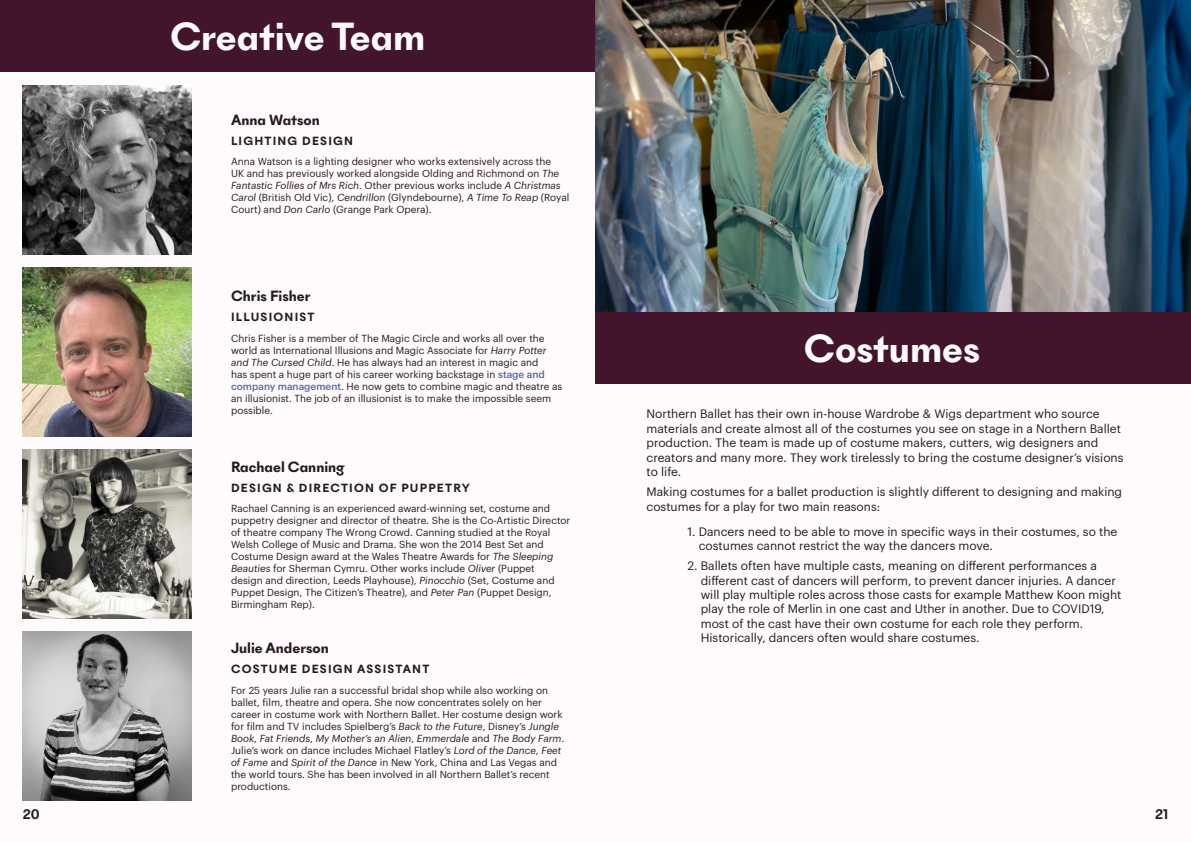
<style>
.page{position:relative;width:1191px;height:842px;background:#fffafc}
.page>*{position:absolute;margin:0;border:0;box-sizing:border-box;transform-origin:0 0}
.t1{font:700 39.5px "New Paris Skyline";color:#fffafc}
.t2{font:700 15px "New Paris Skyline";color:#271921}
.t3{font:700 14px "New Paris Skyline";color:#271920}
.t4{font:12px/14.4px "Graphik";color:#271921}
.t5{font:700 12px "New Paris Skyline";letter-spacing:.1em;color:#271921}
.t6{font:10px/12px "Graphik";color:#271921}
.s1{font-style:italic}
.s2{font-weight:500;color:#4f69b0}
</style>
<div class="page">
<div style="left:0;top:0;width:595px;height:71px;background:#42152d"></div>
<img style="left:23px;top:85px;width:169px;height:169px">
<img style="left:23px;top:267px;width:169px;height:169px">
<img style="left:23px;top:450px;width:169px;height:169px">
<img style="left:23px;top:632px;width:169px;height:168px">
<img style="left:596px;top:0;width:595px;height:312px">
<div style="left:596px;top:312px;width:595px;height:71px;background:#42152d"></div>
<h1 class="t1" style="left:170px;top:11px;width:257px">Creative Team</h1>
<h2 class="t2" style="left:231px;top:110px;width:90px">Anna Watson</h2>
<p class="t5" style="left:231px;top:133px;width:123px">LIGHTING DESIGN</p>
<p class="t6" style="left:231px;top:155px;width:340px">Anna Watson is a lighting designer who works extensively across the<br>UK and has previously worked alongside Olding and Richmond on <span class="s1">The Fantastic Follies of Mrs Rich</span>. Other previous works include <span class="s1">A Christmas Carol</span> (British Old Vic), <span class="s1">Cendrillon</span> (Glyndebourne), <span class="s1">A Time To Reap</span> (Royal Court) and <span class="s1">Don Carlo</span> (Grange Park Opera).</p>
<h2 class="t2" style="left:231px;top:286px;width:81px">Chris Fisher</h2>
<p class="t5" style="left:231px;top:309px;width:85px">ILLUSIONIST</p>
<p class="t6" style="left:231px;top:331px;width:333px">Chris Fisher is a member of The Magic Circle and works all over the world as International Illusions and Magic Associate for <span class="s1">Harry Potter and The Cursed Child</span>. He has always had an interest in magic and<br>has spent a huge part of his career working backstage in <span class="s2">stage and company management</span>. He now gets to combine magic and theatre as an illusionist. The job of an illusionist is to make the impossible seem possible.</p>
<h2 class="t2" style="left:231px;top:457px;width:115px">Rachael Canning</h2>
<p class="t5" style="left:231px;top:480px;width:240px">DESIGN &amp; DIRECTION OF PUPPETRY</p>
<p class="t6" style="left:231px;top:502px;width:341px">Rachael Canning is an experienced award-winning set, costume and puppetry designer and director of theatre. She is the Co-Artistic Director of theatre company The Wrong Crowd. Canning studied at the Royal Welsh College of Music and Drama. She won the 2014 Best Set and Costume Design award at the Wales Theatre Awards for <span class="s1">The Sleeping Beauties</span> for Sherman Cymru. Other works include <span class="s1">Oliver</span> (Puppet<br>design and direction, Leeds Playhouse), <span class="s1">Pinocchio</span> (Set, Costume and Puppet Design, The Citizen’s Theatre), and <span class="s1">Peter Pan</span> (Puppet Design, Birmingham Rep).</p>
<h2 class="t2" style="left:231px;top:638px;width:99px">Julie Anderson</h2>
<p class="t5" style="left:231px;top:661px;width:200px">COSTUME DESIGN ASSISTANT</p>
<p class="t6" style="left:231px;top:683px;width:335px">For 25 years Julie ran a successful bridal shop while also working on ballet, film, theatre and opera. She now concentrates solely on her career in costume work with Northern Ballet. Her costume design work for film and TV includes Spielberg’s <span class="s1">Back to the Future</span>, Disney’s <span class="s1">Jungle Book</span>, <span class="s1">Fat Friends</span>, <span class="s1">My Mother’s an Alien</span>, <span class="s1">Emmerdale</span> and <span class="s1">The Body Farm</span>.<br>Julie’s work on dance includes Michael Flatley’s <span class="s1">Lord of the Dance</span>, <span class="s1">Feet of Fame</span> and <span class="s1">Spirit of the Dance</span> in New York, China and Las Vegas and the world tours. She has been involved in all Northern Ballet’s recent productions.</p>
<h1 class="t1" style="left:804px;top:323px;width:178px">Costumes</h1>
<p class="t4" style="left:646px;top:406px;width:478px">Northern Ballet has their own in-house Wardrobe &amp; Wigs department who source materials and create almost all of the costumes you see on stage in a Northern Ballet production. The team is made up of costume makers, cutters, wig designers and creators and many more. They work tirelessly to bring the costume designer’s visions to life.</p>
<p class="t4" style="left:646px;top:484px;width:477px">Making costumes for a ballet production is slightly different to designing and making costumes for a play for two main reasons:</p>
<p class="t4" style="left:699px;top:523px;width:420px;text-indent:-11px">1. Dancers need to be able to move in specific ways in their costumes, so the costumes cannot restrict the way the dancers move.</p>
<p class="t4" style="left:700px;top:558px;width:422px;text-indent:-13px">2. Ballets often have multiple casts, meaning on different performances a different cast of dancers will perform, to prevent dancer injuries. A dancer will play multiple roles across those casts for example Matthew Koon might play the role of Merlin in one cast and Uther in another. Due to COVID19, most of the cast have their own costume for each role they perform.<br>Historically, dancers often would share costumes.</p>
<h3 class="t3" style="left:23px;top:805px;width:19px">20</h3>
<h3 class="t3" style="left:1155px;top:805px;width:15px">21</h3>
</div>
